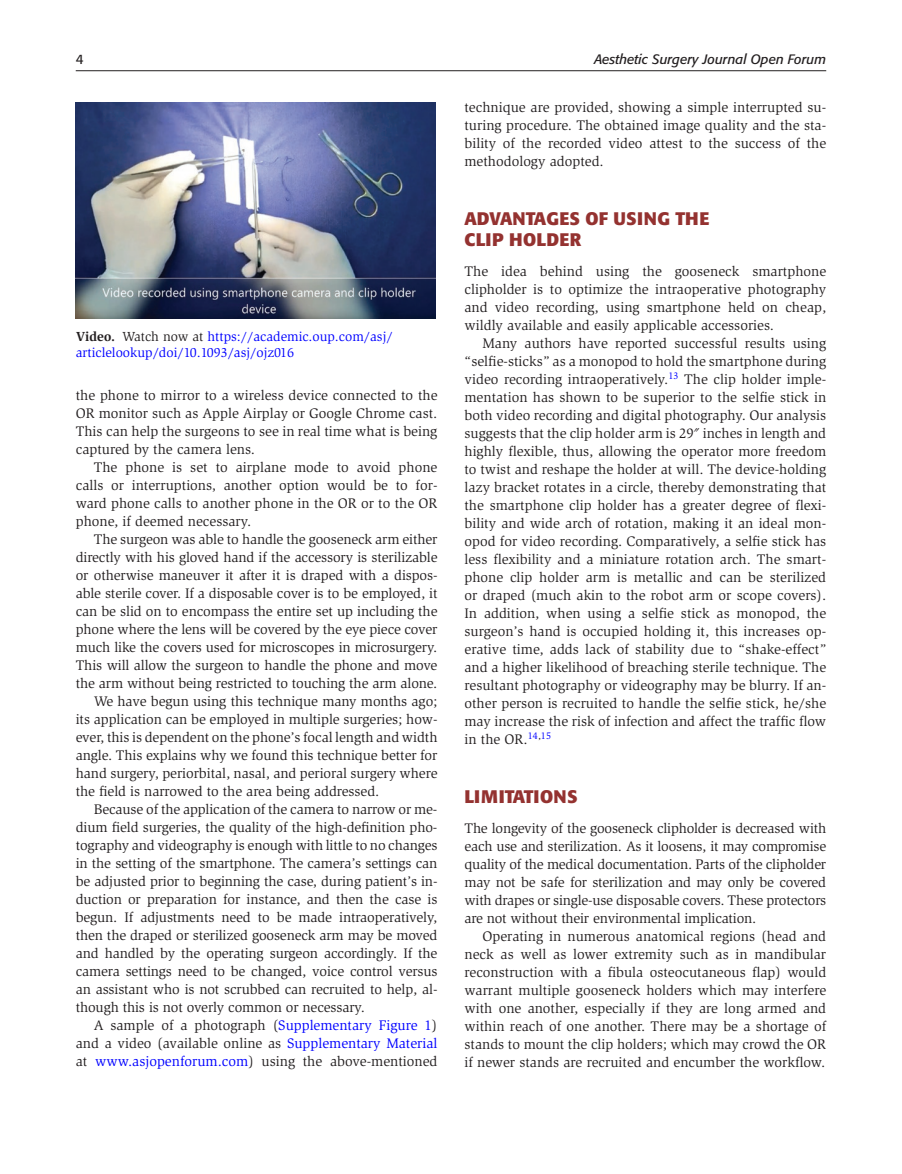
<style>
.page{position:relative;width:902px;height:1174px;background:#fff}
.page>*{position:absolute;margin:0;border:0;box-sizing:border-box;transform-origin:0 0}
.t1{font:700 18px/21px "Formata";letter-spacing:.02em;color:#943230}
.t2{font:14.25px/18px "Slimbach Std";letter-spacing:-.01em;color:#231f20;text-align:justify}
.t3{font:13.5px/15.8px "Slimbach Std";color:#00f}
.t4{font:italic 13.5px "Formata";color:#231f20}
.t5{font:13.5px "Formata";color:#231f20}
.s1{font-weight:700;color:#231f20}
.s2{color:#231f20}
.s3{color:#00f}
.s4{font-family:"Gandhari Unicode"}
</style>
<div class="page">
<hr style="left:76px;top:70px;width:750px;height:1px;background:#231f20">
<img style="left:76px;top:102px;width:360px;height:217px">
<p class="t5" style="left:76px;top:51px;width:9px">4</p>
<p class="t4" style="left:594px;top:51px;width:233px">Aesthetic Surgery Journal Open Forum</p>
<p class="t3" style="left:76px;top:329px;width:318px"><span class="s1">Video.</span> <span class="s2">Watch now at</span> https://academic.oup.com/asj/ articlelookup/doi/10.1093/asj/ojz016</p>
<p class="t2" style="left:76px;top:386px;width:363px">the phone to mirror to a wireless device connected to the OR monitor such as Apple Airplay or Google Chrome cast.<br>This can help the surgeons to see in real time what is being captured by the camera lens.</p>
<p class="t2" style="left:76px;top:458px;width:363px;text-indent:18px">The phone is set to airplane mode to avoid phone calls or interruptions, another option would be to for&shy;ward phone calls to another phone in the OR or to the OR phone, if deemed necessary.</p>
<p class="t2" style="left:94px;top:530px;width:345px">The surgeon was able to handle the gooseneck arm either</p>
<p class="t2" style="left:76px;top:548px;width:363px">directly with his gloved hand if the accessory is sterilizable</p>
<p class="t2" style="left:76px;top:566px;width:363px">or otherwise maneuver it after it is draped with a dispos-</p>
<p class="t2" style="left:76px;top:584px;width:363px">able sterile cover. If a disposable cover is to be employed, it</p>
<p class="t2" style="left:76px;top:602px;width:363px">can be slid on to encompass the entire set up including the</p>
<p class="t2" style="left:76px;top:620px;width:363px">phone where the lens will be covered by the eye piece cover</p>
<p class="t2" style="left:76px;top:638px;width:363px">much like the covers used for microscopes in microsurgery.</p>
<p class="t2" style="left:76px;top:656px;width:363px">This will allow the surgeon to handle the phone and move</p>
<p class="t2" style="left:76px;top:674px;width:363px">the arm without being restricted to touching the arm alone.</p>
<p class="t2" style="left:94px;top:692px;width:345px">We have begun using this technique many months ago;</p>
<p class="t2" style="left:76px;top:710px;width:363px">its application can be employed in multiple surgeries; how-</p>
<p class="t2" style="left:76px;top:728px;width:363px">ever, this is dependent on the phone’s focal length and width</p>
<p class="t2" style="left:76px;top:746px;width:363px">angle. This explains why we found this technique better for</p>
<p class="t2" style="left:76px;top:764px;width:363px">hand surgery, periorbital, nasal, and perioral surgery where</p>
<p class="t2" style="left:76px;top:782px;width:305px">the field is narrowed to the area being addressed.</p>
<p class="t2" style="left:94px;top:800px;width:345px">Because of the application of the camera to narrow or me-</p>
<p class="t2" style="left:76px;top:818px;width:363px">dium field surgeries, the quality of the high-definition pho-</p>
<p class="t2" style="left:76px;top:836px;width:363px">tography and videography is enough with little to no changes</p>
<p class="t2" style="left:76px;top:854px;width:363px">in the setting of the smartphone. The camera’s settings can</p>
<p class="t2" style="left:76px;top:872px;width:363px">be adjusted prior to beginning the case, during patient’s in-</p>
<p class="t2" style="left:76px;top:890px;width:363px">duction or preparation for instance, and then the case is</p>
<p class="t2" style="left:76px;top:908px;width:363px">begun. If adjustments need to be made intraoperatively,</p>
<p class="t2" style="left:76px;top:926px;width:363px">then the draped or sterilized gooseneck arm may be moved</p>
<p class="t2" style="left:76px;top:944px;width:363px">and handled by the operating surgeon accordingly. If the</p>
<p class="t2" style="left:76px;top:962px;width:363px">camera settings need to be changed, voice control versus</p>
<p class="t2" style="left:76px;top:980px;width:363px">an assistant who is not scrubbed can recruited to help, al-</p>
<p class="t2" style="left:76px;top:998px;width:290px">though this is not overly common or necessary.</p>
<p class="t2" style="left:94px;top:1016px;width:345px">A sample of a photograph (<span class="s3">Supplementary Figure 1</span>)</p>
<p class="t2" style="left:76px;top:1034px;width:363px">and a video (available online as <span class="s3">Supplementary Material</span></p>
<p class="t2" style="left:76px;top:1052px;width:363px">at <span class="s3">www.asjopenforum.com</span>) using the above-mentioned</p>
<p class="t2" style="left:464px;top:99px;width:363px">technique are provided, showing a simple interrupted su&shy;turing procedure. The obtained image quality and the sta&shy;bility of the recorded video attest to the success of the methodology adopted.</p>
<p class="t1" style="left:464px;top:208px;width:246px">ADVANTAGES OF USING THE<br>CLIP HOLDER</p>
<p class="t2" style="left:464px;top:262px;width:363px">The idea behind using the gooseneck smartphone clipholder is to optimize the intraoperative photography and video recording, using smartphone held on cheap, wildly available and easily applicable accessories.</p>
<p class="t2" style="left:464px;top:334px;width:363px;text-indent:18px">Many authors have reported successful results using “selfie-sticks” as a monopod to hold the smartphone during video recording intraoperatively.<sup>13</sup> The clip holder imple&shy;mentation has shown to be superior to the selfie stick in both video recording and digital photography. Our analysis suggests that the clip holder arm is 29<span class="s4">″</span> inches in length and highly flexible, thus, allowing the operator more freedom to twist and reshape the holder at will. The device-holding lazy bracket rotates in a circle, thereby demonstrating that the smartphone clip holder has a greater degree of flexi&shy;bility and wide arch of rotation, making it an ideal mon&shy;opod for video recording. Comparatively, a selfie stick has less flexibility and a miniature rotation arch. The smart&shy;phone clip holder arm is metallic and can be sterilized or draped (much akin to the robot arm or scope covers).<br>In addition, when using a selfie stick as monopod, the surgeon’s hand is occupied holding it, this increases op&shy;erative time, adds lack of stability due to “shake-effect” and a higher likelihood of breaching sterile technique. The resultant photography or videography may be blurry. If an&shy;other person is recruited to handle the selfie stick, he/she may increase the risk of infection and affect the traffic flow in the OR.<sup>14</sup><sup>,</sup><sup>15</sup></p>
<p class="t1" style="left:464px;top:785px;width:114px">LIMITATIONS</p>
<p class="t2" style="left:464px;top:819px;width:363px">The longevity of the gooseneck clipholder is decreased with each use and sterilization. As it loosens, it may compromise quality of the medical documentation. Parts of the clipholder may not be safe for sterilization and may only be covered with drapes or single-use disposable covers. These protectors are not without their environmental implication.</p>
<p class="t2" style="left:464px;top:927px;width:363px;text-indent:18px">Operating in numerous anatomical regions (head and neck as well as lower extremity such as in mandibular reconstruction with a fibula osteocutaneous flap) would warrant multiple gooseneck holders which may interfere with one another, especially if they are long armed and within reach of one another. There may be a shortage of stands to mount the clip holders; which may crowd the OR if newer stands are recruited and encumber the workflow.</p>
</div>
